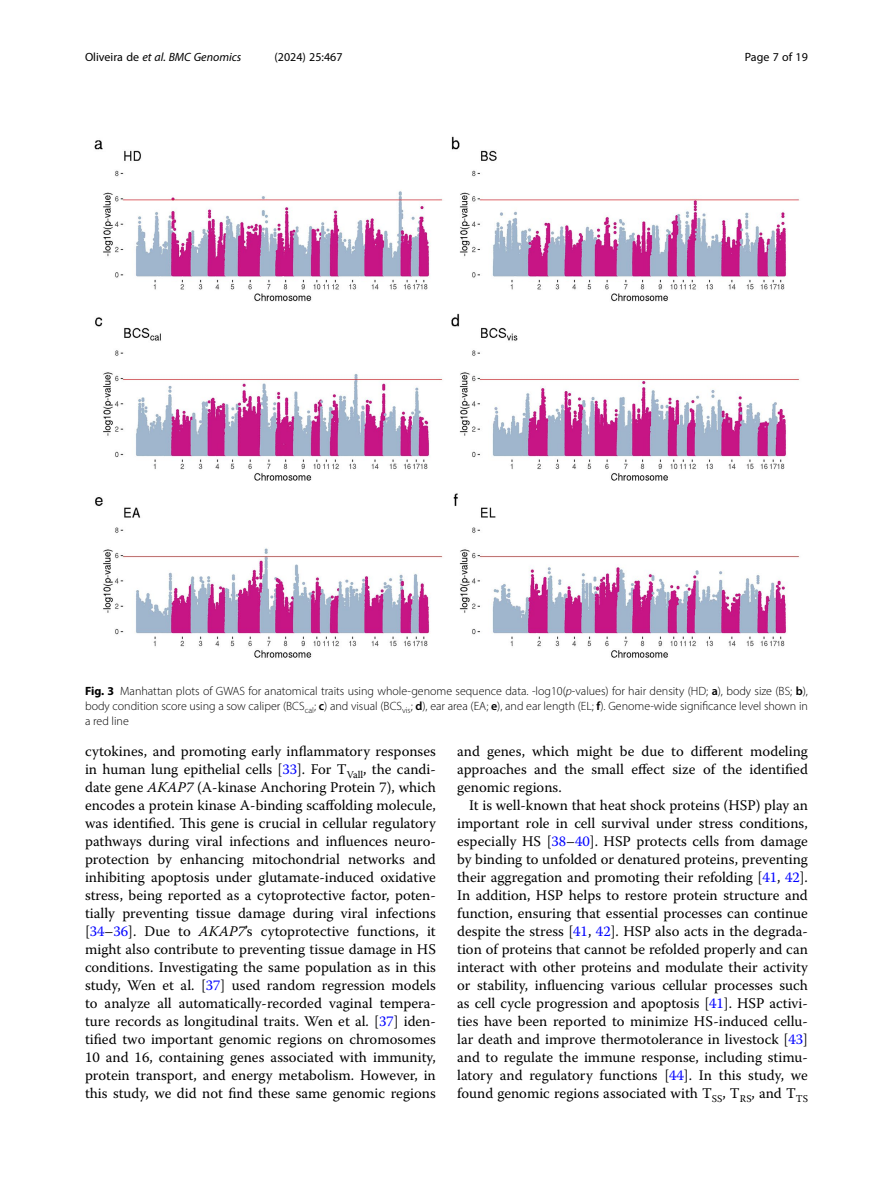
<style>
.page{position:relative;width:893px;height:1191px;background:#fff}
.page>*{position:absolute;margin:0;border:0;box-sizing:border-box;transform-origin:0 0}
.Body_Text_Indent{font:14.7px/18px "Warnock Pro";color:#000;text-align:justify}
.Figure_Caption{font:300 12px/15px "Myriad Pro";color:#000;text-align:justify}
.t1{font:italic 12px "Myriad Pro";color:#000}
.t2{font:12px "Myriad Pro";color:#000}
.s1{font-style:normal}
.s2{font-weight:700}
.s3{font-style:italic}
.s4{font-weight:600}
.s5{color:#00f}
</style>
<div class="page">
<img style="left:94px;top:136px;width:706px;height:522px">
<p class="t1" style="left:85px;top:50px;width:158px"><span class="s1">Oliveira de</span> et al. BMC Genomics</p>
<p class="t2" style="left:275px;top:50px;width:70px">(2024) 25:467</p>
<p class="t2" style="left:745px;top:50px;width:65px">Page 7 of 19</p>
<p class="Figure_Caption" style="left:85px;top:684px;width:724px"><span class="s2">Fig. 3</span> Manhattan plots of GWAS for anatomical traits using whole-genome sequence data. -log10(<span class="s3">p</span>-values) for hair density (HD; <span class="s4">a</span>), body size (BS; <span class="s4">b</span>), body condition score using a sow caliper (BCS<sub>cal</sub>; <span class="s4">c</span>) and visual (BCS<sub>vis</sub>; <span class="s4">d</span>), ear area (EA; <span class="s4">e</span>), and ear length (EL; <span class="s4">f</span>). Genome-wide significance level shown in a red line</p>
<p class="Body_Text_Indent" style="left:85px;top:742px;width:352px">cytokines, and promoting early inflammatory responses in human lung epithelial cells [<span class="s5">33</span>]. For T<sub>Vall</sub>, the candi&shy;date gene <span class="s3">AKAP7</span> (A-kinase Anchoring Protein 7), which encodes a protein kinase A-binding scaffolding molecule, was identified. This gene is crucial in cellular regulatory pathways during viral infections and influences neuro&shy;protection by enhancing mitochondrial networks and inhibiting apoptosis under glutamate-induced oxidative stress, being reported as a cytoprotective factor, poten&shy;tially preventing tissue damage during viral infections [<span class="s5">34</span>–<span class="s5">36</span>]. Due to <span class="s3">AKAP7</span>’s cytoprotective functions, it might also contribute to preventing tissue damage in HS conditions. Investigating the same population as in this study, Wen et al. [<span class="s5">37</span>] used random regression models to analyze all automatically-recorded vaginal tempera&shy;ture records as longitudinal traits. Wen et al. [<span class="s5">37</span>] iden&shy;tified two important genomic regions on chromosomes 10 and 16, containing genes associated with immunity, protein transport, and energy metabolism. However, in this study, we did not find these same genomic regions</p>
<p class="Body_Text_Indent" style="left:457px;top:742px;width:352px">and genes, which might be due to different modeling approaches and the small effect size of the identified genomic regions.</p>
<p class="Body_Text_Indent" style="left:457px;top:796px;width:352px;text-indent:12px">It is well-known that heat shock proteins (HSP) play an important role in cell survival under stress conditions, especially HS [<span class="s5">38</span>–<span class="s5">40</span>]. HSP protects cells from damage by binding to unfolded or denatured proteins, preventing their aggregation and promoting their refolding [<span class="s5">41</span>, <span class="s5">42</span>].<br>In addition, HSP helps to restore protein structure and function, ensuring that essential processes can continue despite the stress [<span class="s5">41</span>, <span class="s5">42</span>]. HSP also acts in the degrada&shy;tion of proteins that cannot be refolded properly and can interact with other proteins and modulate their activity or stability, influencing various cellular processes such as cell cycle progression and apoptosis [<span class="s5">41</span>]. HSP activi&shy;ties have been reported to minimize HS-induced cellu&shy;lar death and improve thermotolerance in livestock [<span class="s5">43</span>] and to regulate the immune response, including stimu&shy;latory and regulatory functions [<span class="s5">44</span>]. In this study, we found genomic regions associated with T<sub>SS</sub>, T<sub>RS</sub>, and T<sub>TS</sub></p>
</div>
